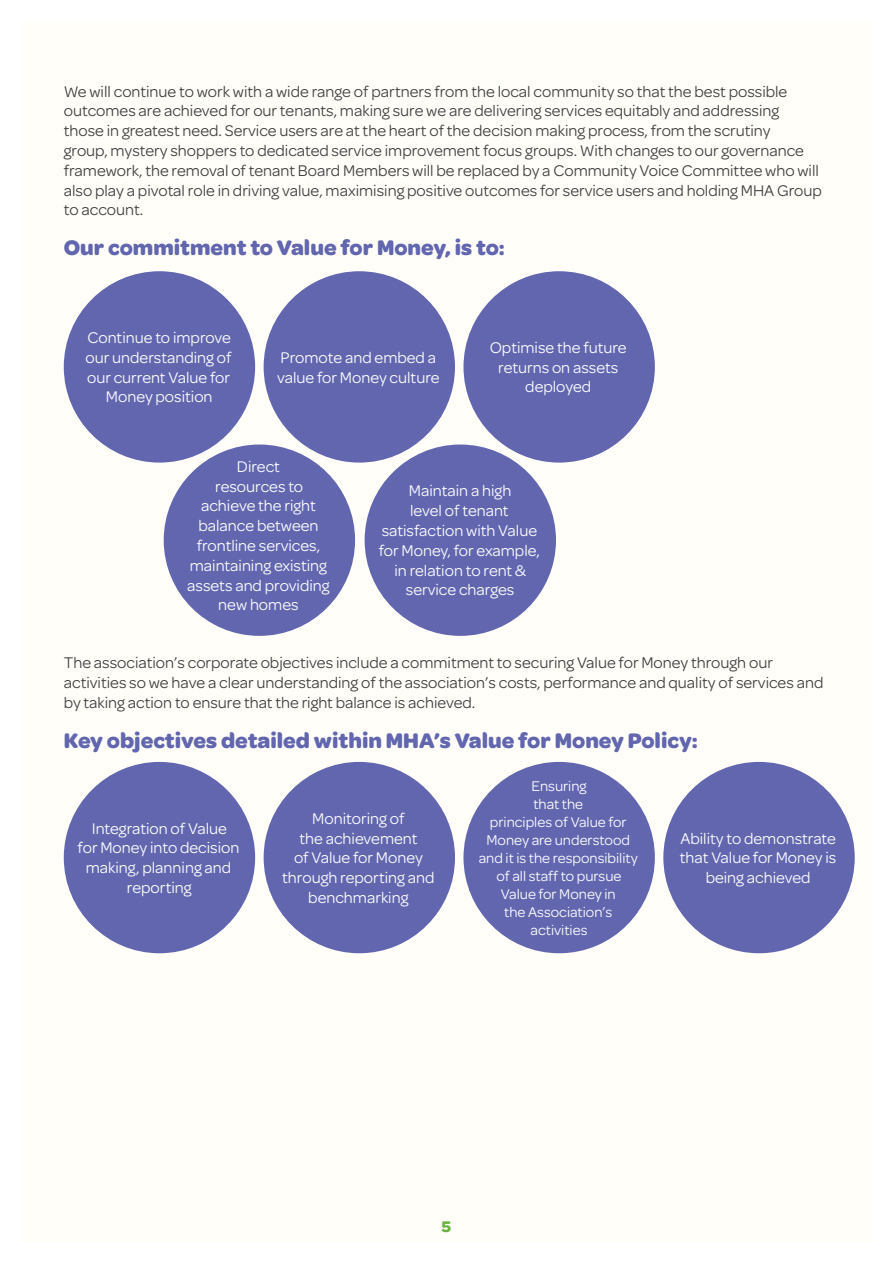
<style>
.page{position:relative;width:893px;height:1263px;background:#fff}
.page>*{position:absolute;margin:0;border:0;box-sizing:border-box;transform-origin:0 0}
.t1{font:700 22.5px "Omnes";color:#6166af}
.t2{font:16.5px/19.8px "Omnes";color:#414042}
.t3{font:16.5px/19.8px "Omnes";color:#fff;text-align:center}
.t4{font:700 16.5px "Omnes";color:#6cb33f}
.t5{font:15px/18px "Omnes";color:#fff;text-align:center}
</style>
<div class="page">
<div style="left:21px;top:21px;width:851px;height:1221px;background:#fffef8"></div>
<div style="left:64px;top:271px;width:191px;height:192px;background:#6166af;border-radius:50%"></div>
<div style="left:264px;top:271px;width:191px;height:192px;background:#6166af;border-radius:50%"></div>
<div style="left:463px;top:271px;width:192px;height:192px;background:#6166af;border-radius:50%"></div>
<div style="left:164px;top:444px;width:191px;height:192px;background:#6166af;border-radius:50%"></div>
<div style="left:365px;top:444px;width:191px;height:192px;background:#6166af;border-radius:50%"></div>
<div style="left:64px;top:762px;width:191px;height:191px;background:#6166af;border-radius:50%"></div>
<div style="left:264px;top:762px;width:191px;height:191px;background:#6166af;border-radius:50%"></div>
<div style="left:463px;top:762px;width:192px;height:191px;background:#6166af;border-radius:50%"></div>
<div style="left:663px;top:762px;width:192px;height:191px;background:#6166af;border-radius:50%"></div>
<p class="t2" style="left:64px;top:80px;width:760px">We will continue to work with a wide range of partners from the local community so that the best possible outcomes are achieved for our tenants, making sure we are delivering services equitably and addressing those in greatest need. Service users are at the heart of the decision making process, from the scrutiny<br>group, mystery shoppers to dedicated service improvement focus groups. With changes to our governance framework, the removal of tenant Board Members will be replaced by a Community Voice Committee who will also play a pivotal role in driving value, maximising positive outcomes for service users and holding MHA Group to account.</p>
<h1 class="t1" style="left:64px;top:231px;width:442px">Our commitment to Value for Money, is to:</h1>
<p class="t3" style="left:86px;top:327px;width:147px">Continue to improve our understanding of our current Value for<br>Money position</p>
<p class="t3" style="left:277px;top:346px;width:164px;text-align:left">Promote and embed a value for Money culture</p>
<p class="t3" style="left:490px;top:337px;width:138px">Optimise the future returns on assets deployed</p>
<p class="t3" style="left:187px;top:455px;width:144px">Direct<br>resources to achieve the right balance between frontline services, maintaining existing assets and providing new homes</p>
<p class="t3" style="left:379px;top:480px;width:163px">Maintain a high<br>level of tenant satisfaction with Value for Money, for example, in relation to rent &amp; service charges</p>
<p class="t2" style="left:64px;top:652px;width:761px">The association’s corporate objectives include a commitment to securing Value for Money through our activities so we have a clear understanding of the association’s costs, performance and quality of services and by taking action to ensure that the right balance is achieved.</p>
<h1 class="t1" style="left:64px;top:724px;width:636px">Key objectives detailed within MHA’s Value for Money Policy:</h1>
<p class="t3" style="left:78px;top:817px;width:163px">Integration of Value<br>for Money into decision making, planning and reporting</p>
<p class="t3" style="left:282px;top:807px;width:154px">Monitoring of<br>the achievement<br>of Value for Money through reporting and benchmarking</p>
<p class="t5" style="left:479px;top:776px;width:161px">Ensuring<br>that the<br>principles of Value for<br>Money are understood and it is the responsibility of all staff to pursue<br>Value for Money in<br>the Association’s activities</p>
<p class="t3" style="left:680px;top:827px;width:158px">Ability to demonstrate that Value for Money is being achieved</p>
<p class="t4" style="left:442px;top:1214px;width:11px">5</p>
</div>
